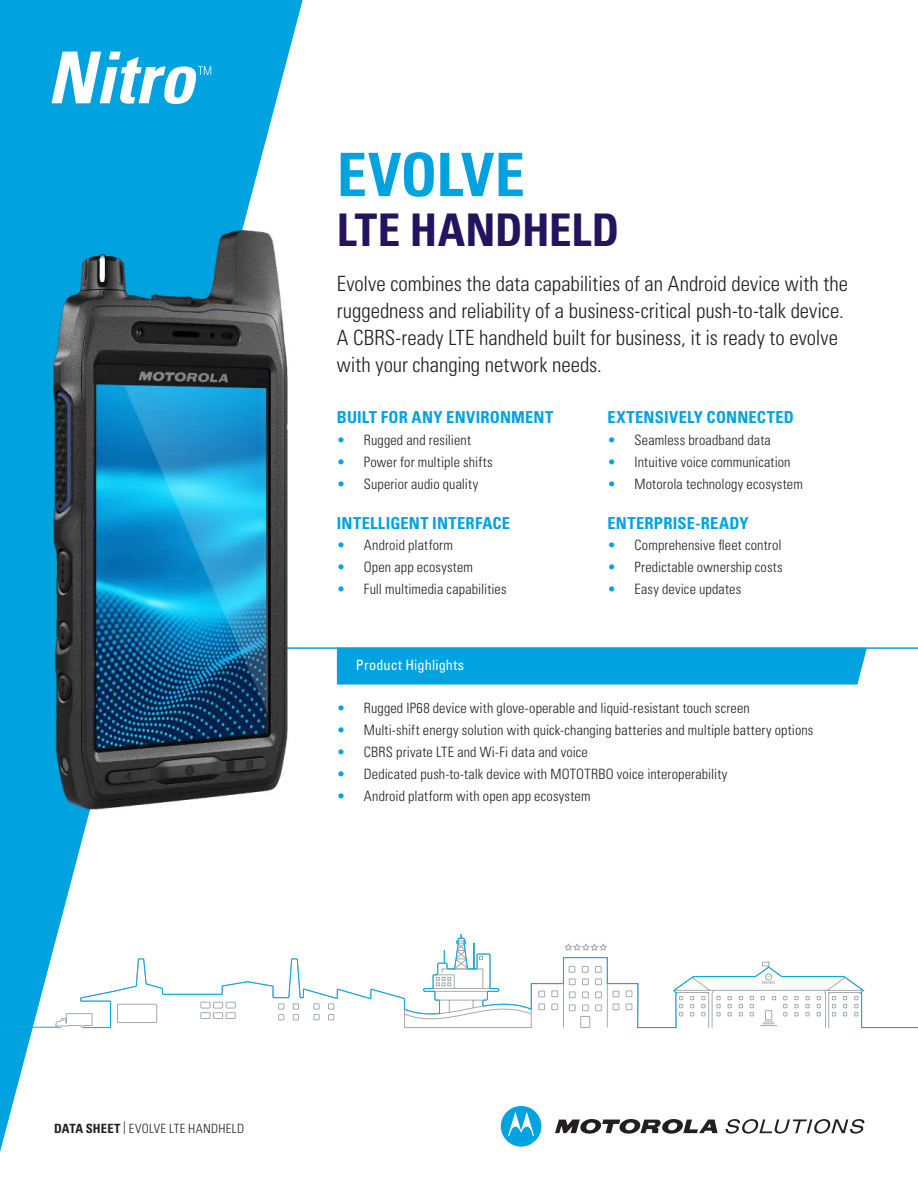
<style>
.page{position:relative;width:918px;height:1188px;background:#fff}
.page>*{position:absolute;margin:0;border:0;box-sizing:border-box;transform-origin:0 0}
.t1{font:700 condensed 60px "Univers";letter-spacing:-.015em;color:#00a3e0}
.t2{font:700 condensed 45px "Univers";letter-spacing:-.005em;color:#24135f}
.t3{font:300 condensed 21px/27px "Univers";letter-spacing:-.005em;color:#231f20}
.t4{font:700 condensed 16.5px "Univers";letter-spacing:.01em;color:#00a3e0}
.t5{font:300 condensed 14.25px "Univers";letter-spacing:.01em;color:#231f20}
.t6{font:condensed 14.25px "Univers";letter-spacing:.01em;color:#fff}
.t7{font:300 condensed 12.75px "Univers";letter-spacing:.02em;color:#231f20}
.s1{color:#00a3e0}
.s2{font-weight:700}
</style>
<div class="page">
<div style="left:337px;top:649px;width:530px;height:36px;background:#00a3e0"></div>
<hr style="left:101px;top:647px;width:817px;height:2px;background:#00a3e0">
<svg style="left:555px;top:1119px;width:163px;height:15px"></svg>
<svg style="left:501px;top:1106px;width:40px;height:41px"></svg>
<svg style="left:726px;top:1119px;width:138px;height:15px"></svg>
<svg style="left:0;top:0;width:303px;height:1152px"></svg>
<svg style="left:52px;top:52px;width:159px;height:16px"></svg>
<img style="left:16px;top:68px;width:297px;height:780px">
<div style="left:404px;top:647px;width:273px;height:38px;background:#00a3e0"></div>
<svg style="left:55px;top:933px;width:863px;height:96px"></svg>
<svg style="left:403px;top:933px;width:515px;height:95px"></svg>
<hr style="left:0;top:1027px;width:59px;height:1px;background:#00aae5">
<h1 class="t1" style="left:337px;top:138px;width:189px">EVOLVE</h1>
<h2 class="t2" style="left:337px;top:202px;width:284px">LTE HANDHELD</h2>
<p class="t3" style="left:337px;top:270px;width:513px">Evolve combines the data capabilities of an Android device with the ruggedness and reliability of a business-critical push-to-talk device.<br>A CBRS-ready LTE handheld built for business, it is ready to evolve with your changing network needs.</p>
<p class="t4" style="left:337px;top:407px;width:218px">BUILT FOR ANY ENVIRONMENT</p>
<p class="t5" style="left:337px;top:431px;width:136px"><span class="s1">•</span> Rugged and resilient</p>
<p class="t5" style="left:337px;top:453px;width:157px"><span class="s1">•</span> Power for multiple shifts</p>
<p class="t5" style="left:337px;top:475px;width:143px"><span class="s1">•</span> Superior audio quality</p>
<p class="t4" style="left:337px;top:513px;width:175px">INTELLIGENT INTERFACE</p>
<p class="t5" style="left:337px;top:537px;width:118px"><span class="s1">•</span> Android platform</p>
<p class="t5" style="left:337px;top:559px;width:138px"><span class="s1">•</span> Open app ecosystem</p>
<p class="t5" style="left:337px;top:581px;width:171px"><span class="s1">•</span> Full multimedia capabilities</p>
<p class="t6" style="left:356px;top:656px;width:110px">Product Highlights</p>
<p class="t4" style="left:608px;top:407px;width:188px">EXTENSIVELY CONNECTED</p>
<p class="t5" style="left:608px;top:431px;width:165px"><span class="s1">•</span> Seamless broadband data</p>
<p class="t5" style="left:608px;top:453px;width:185px"><span class="s1">•</span> Intuitive voice communication</p>
<p class="t5" style="left:608px;top:475px;width:197px"><span class="s1">•</span> Motorola technology ecosystem</p>
<p class="t4" style="left:608px;top:513px;width:143px">ENTERPRISE-READY</p>
<p class="t5" style="left:608px;top:537px;width:176px"><span class="s1">•</span> Comprehensive fleet control</p>
<p class="t5" style="left:608px;top:559px;width:177px"><span class="s1">•</span> Predictable ownership costs</p>
<p class="t5" style="left:608px;top:581px;width:135px"><span class="s1">•</span> Easy device updates</p>
<p class="t5" style="left:337px;top:700px;width:414px"><span class="s1">•</span> Rugged IP68 device with glove-operable and liquid-resistant touch screen</p>
<p class="t5" style="left:337px;top:722px;width:478px"><span class="s1">•</span> Multi-shift energy solution with quick-changing batteries and multiple battery options</p>
<p class="t5" style="left:337px;top:744px;width:253px"><span class="s1">•</span> CBRS private LTE and Wi-Fi data and voice</p>
<p class="t5" style="left:337px;top:766px;width:392px"><span class="s1">•</span> Dedicated push-to-talk device with MOTOTRBO voice interoperability</p>
<p class="t5" style="left:337px;top:788px;width:255px"><span class="s1">•</span> Android platform with open app ecosystem</p>
<p class="t7" style="left:54px;top:1121px;width:192px"><span class="s2">DATA SHEET</span> | EVOLVE LTE HANDHELD</p>
</div>
